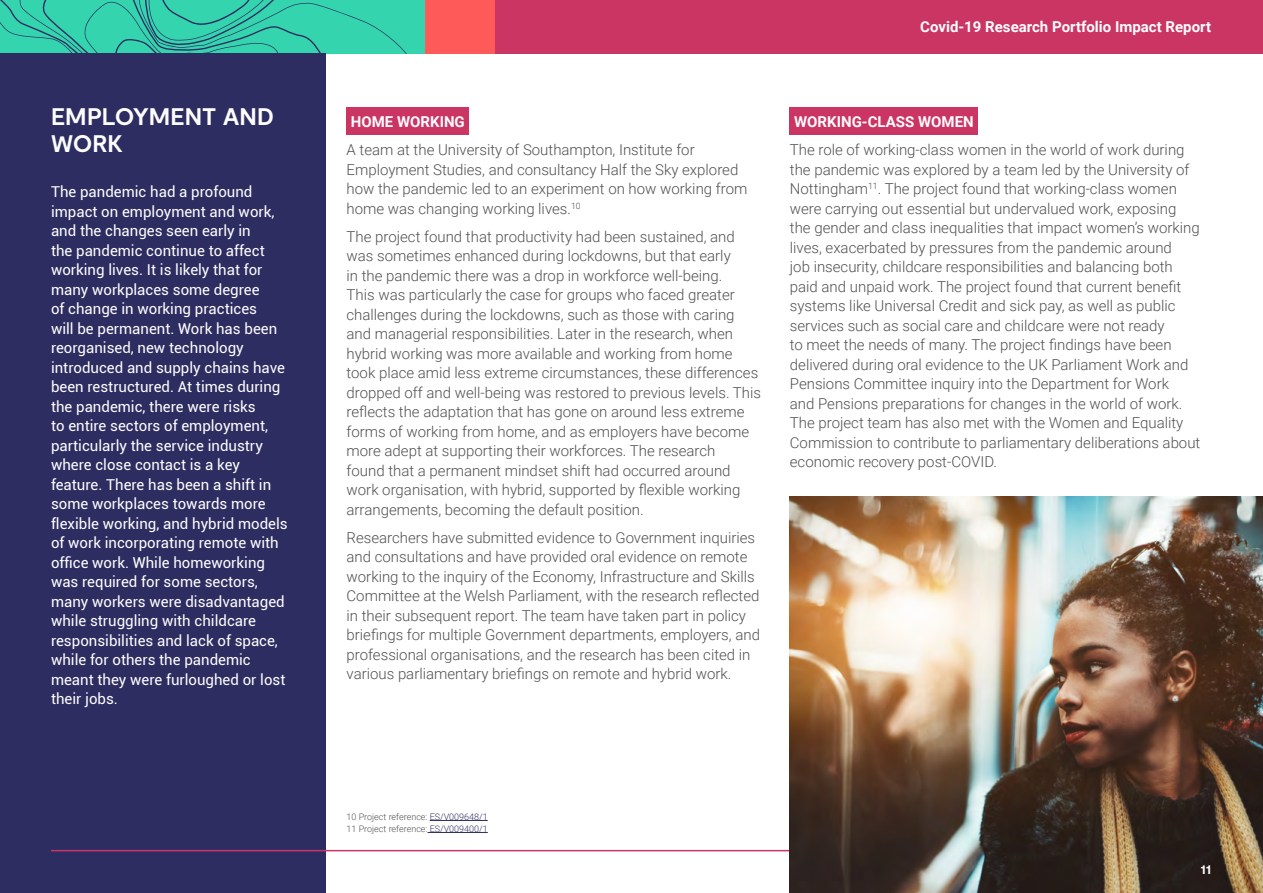
<style>
.page{position:relative;width:1263px;height:893px;background:#fff}
.page>*{position:absolute;margin:0;border:0;box-sizing:border-box;transform-origin:0 0}
.spotlight_main{font:700 24px/27px "Moderat";letter-spacing:-.005em;color:#fdfdfd}
.body_copy{font:300 15px/19.5px "Roboto";color:#505050}
.body_copy-2{font:15px/19.5px "Roboto";color:#fdfdfd}
.case_study_head{font:700 15px "Roboto";color:#fdfdfd}
.t1{font:700 13.5px "Moderat";color:#fdfdfd}
.ref{font:300 9px "Roboto";color:#505050}
.s1{color:#2e2d62}
</style>
<div class="page">
<div style="left:478px;top:0;width:785px;height:53px;background:#cb3564"></div>
<svg style="left:0;top:0;width:425px;height:53px;background:#33c8a8"></svg>
<div style="left:425px;top:0;width:69px;height:53px;background:#ff5a5a"></div>
<div style="left:0;top:53px;width:325px;height:840px;background:#2e2d62"></div>
<div style="left:347px;top:107px;width:122px;height:28px;background:#cb3564"></div>
<div style="left:790px;top:107px;width:188px;height:28px;background:#cb3564"></div>
<hr style="left:430px;top:820px;width:58px;height:1px;background:#2e2d62">
<hr style="left:427px;top:832px;width:61px;height:1px;background:#2e2d62">
<hr style="left:51px;top:850px;width:1160px;height:1px;background:#cb3564">
<img style="left:790px;top:496px;width:473px;height:397px">
<p class="spotlight_main" style="left:51px;top:105px;width:224px">EMPLOYMENT AND<br>WORK</p>
<p class="body_copy-2" style="left:51px;top:182px;width:238px">The pandemic had a profound impact on employment and work, and the changes seen early in<br>the pandemic continue to affect working lives. It is likely that for many workplaces some degree<br>of change in working practices<br>will be permanent. Work has been reorganised, new technology introduced and supply chains have been restructured. At times during the pandemic, there were risks<br>to entire sectors of employment, particularly the service industry where close contact is a key feature. There has been a shift in some workplaces towards more flexible working, and hybrid models of work incorporating remote with office work. While homeworking was required for some sectors, many workers were disadvantaged while struggling with childcare responsibilities and lack of space, while for others the pandemic meant they were furloughed or lost their jobs.</p>
<p class="case_study_head" style="left:920px;top:16px;width:292px">Covid-19 Research Portfolio Impact Report</p>
<p class="case_study_head" style="left:351px;top:111px;width:116px">HOME WORKING</p>
<p class="body_copy" style="left:347px;top:139px;width:402px">A team at the University of Southampton, Institute for Employment Studies, and consultancy Half the Sky explored how the pandemic led to an experiment on how working from home was changing working lives.<sup>10</sup></p>
<p class="body_copy" style="left:347px;top:226px;width:416px">The project found that productivity had been sustained, and was sometimes enhanced during lockdowns, but that early<br>in the pandemic there was a drop in workforce well-being.<br>This was particularly the case for groups who faced greater challenges during the lockdowns, such as those with caring and managerial responsibilities. Later in the research, when hybrid working was more available and working from home took place amid less extreme circumstances, these differences dropped off and well-being was restored to previous levels. This reflects the adaptation that has gone on around less extreme forms of working from home, and as employers have become more adept at supporting their workforces. The research<br>found that a permanent mindset shift had occurred around work organisation, with hybrid, supported by flexible working arrangements, becoming the default position.</p>
<p class="body_copy" style="left:347px;top:527px;width:415px">Researchers have submitted evidence to Government inquiries and consultations and have provided oral evidence on remote working to the inquiry of the Economy, Infrastructure and Skills Committee at the Welsh Parliament, with the research reflected in their subsequent report. The team have taken part in policy briefings for multiple Government departments, employers, and professional organisations, and the research has been cited in various parliamentary briefings on remote and hybrid work.</p>
<p class="case_study_head" style="left:794px;top:111px;width:181px">WORKING-CLASS WOMEN</p>
<p class="body_copy" style="left:790px;top:139px;width:412px">The role of working-class women in the world of work during the pandemic was explored by a team led by the University of Nottingham<sup>11</sup>. The project found that working-class women were carrying out essential but undervalued work, exposing the gender and class inequalities that impact women’s working lives, exacerbated by pressures from the pandemic around<br>job insecurity, childcare responsibilities and balancing both paid and unpaid work. The project found that current benefit systems like Universal Credit and sick pay, as well as public services such as social care and childcare were not ready<br>to meet the needs of many. The project findings have been delivered during oral evidence to the UK Parliament Work and Pensions Committee inquiry into the Department for Work<br>and Pensions preparations for changes in the world of work.<br>The project team has also met with the Women and Equality Commission to contribute to parliamentary deliberations about economic recovery post-COVID.</p>
<p class="ref" style="left:347px;top:810px;width:143px">10 Project reference: <span class="s1">ES/V009648/1</span></p>
<p class="ref" style="left:347px;top:822px;width:143px">11 Project reference: <span class="s1">ES/V009400/1</span></p>
<p class="t1" style="left:1200px;top:861px;width:12px">11</p>
</div>
